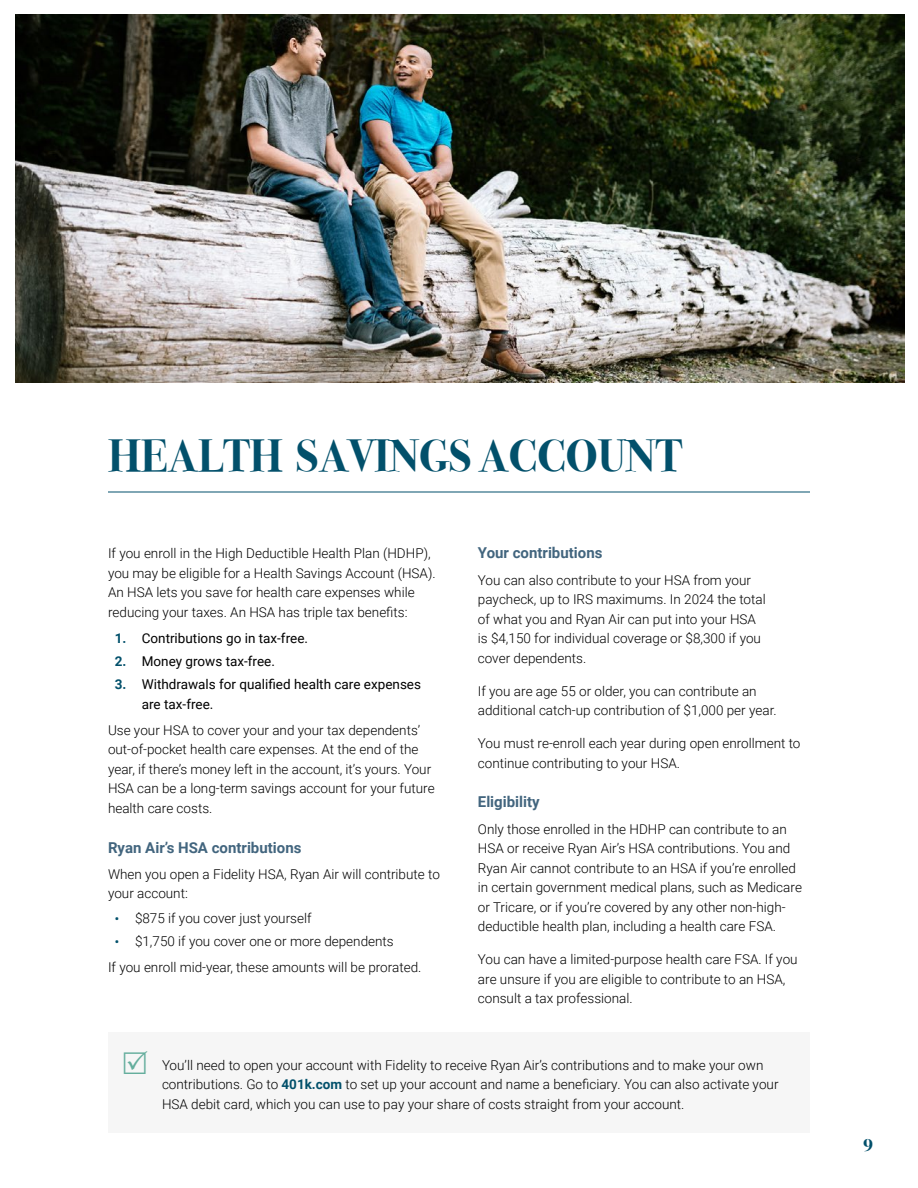
<style>
.page{position:relative;width:918px;height:1188px;background:#fff}
.page>*{position:absolute;margin:0;border:0;box-sizing:border-box;transform-origin:0 0}
.t1{font:700 45px "Bodoni Svty Two ITCTT";color:#02506b}
.t2{font:700 18px "Bodoni Svty Two ITCTT";color:#02506b}
.t3{font:700 15px "Roboto";color:#42657e}
.t4{font:300 13.5px/19.5px "Roboto";color:#000}
.t5{font:13.5px/19.5px "Roboto";color:#000}
.s1{font-weight:700;color:#02506b}
.s2{font-weight:700;font-size:12px;color:#02506b}
</style>
<div class="page">
<hr style="left:108px;top:492px;width:702px;height:1px;background:#02506b">
<div style="left:108px;top:1032px;width:702px;height:100px;background:#f6f6f6"></div>
<img style="left:15px;top:15px;width:889px;height:367px">
<h1 class="t1" style="left:108px;top:419px;width:576px">HEALTH SAVINGS ACCOUNT</h1>
<p class="t4" style="left:108px;top:543px;width:329px">If you enroll in the High Deductible Health Plan (HDHP), you may be eligible for a Health Savings Account (HSA).<br>An HSA lets you save for health care expenses while reducing your taxes. An HSA has triple tax benefits:</p>
<p class="t5" style="left:115px;top:628px;width:195px"><span class="s1">1.</span> Contributions go in tax-free.</p>
<p class="t5" style="left:115px;top:651px;width:162px"><span class="s1">2.</span> Money grows tax-free.</p>
<p class="t5" style="left:142px;top:674px;width:281px;text-indent:-27px"><span class="s1">3.</span> Withdrawals for qualified health care expenses are tax-free.</p>
<p class="t4" style="left:108px;top:720px;width:328px">Use your HSA to cover your and your tax dependents’ out-of-pocket health care expenses. At the end of the year, if there’s money left in the account, it’s yours. Your HSA can be a long-term savings account for your future health care costs.</p>
<p class="t3" style="left:108px;top:837px;width:195px">Ryan Air’s HSA contributions</p>
<p class="t4" style="left:108px;top:864px;width:333px">When you open a Fidelity HSA, Ryan Air will contribute to your account:</p>
<p class="t4" style="left:115px;top:908px;width:198px"><span class="s2">•</span> $875 if you cover just yourself</p>
<p class="t4" style="left:108px;top:927px;width:315px;line-height:26.2px;text-indent:7px"><span class="s2">•</span> $1,750 if you cover one or more dependents<br>If you enroll mid-year, these amounts will be prorated.</p>
<p class="t3" style="left:478px;top:543px;width:126px">Your contributions</p>
<p class="t4" style="left:478px;top:570px;width:289px">You can also contribute to your HSA from your paycheck, up to IRS maximums. In 2024 the total of what you and Ryan Air can put into your HSA is $4,150 for individual coverage or $8,300 if you cover dependents.</p>
<p class="t4" style="left:478px;top:681px;width:300px">If you are age 55 or older, you can contribute an additional catch-up contribution of $1,000 per year.</p>
<p class="t4" style="left:478px;top:733px;width:324px">You must re-enroll each year during open enrollment to continue contributing to your HSA.</p>
<p class="t3" style="left:478px;top:792px;width:63px">Eligibility</p>
<p class="t4" style="left:478px;top:819px;width:326px">Only those enrolled in the HDHP can contribute to an HSA or receive Ryan Air’s HSA contributions. You and Ryan Air cannot contribute to an HSA if you’re enrolled in certain government medical plans, such as Medicare or Tricare, or if you’re covered by any other non-high&shy;deductible health plan, including a health care FSA.</p>
<p class="t4" style="left:478px;top:949px;width:321px">You can have a limited-purpose health care FSA. If you are unsure if you are eligible to contribute to an HSA, consult a tax professional.</p>
<p class="t4" style="left:162px;top:1055px;width:618px">You’ll need to open your account with Fidelity to receive Ryan Air’s contributions and to make your own contributions. Go to <span class="s1">401k.com</span> to set up your account and name a beneficiary. You can also activate your<br>HSA debit card, which you can use to pay your share of costs straight from your account.</p>
<h2 class="t2" style="left:863px;top:1130px;width:12px">9</h2>
</div>
